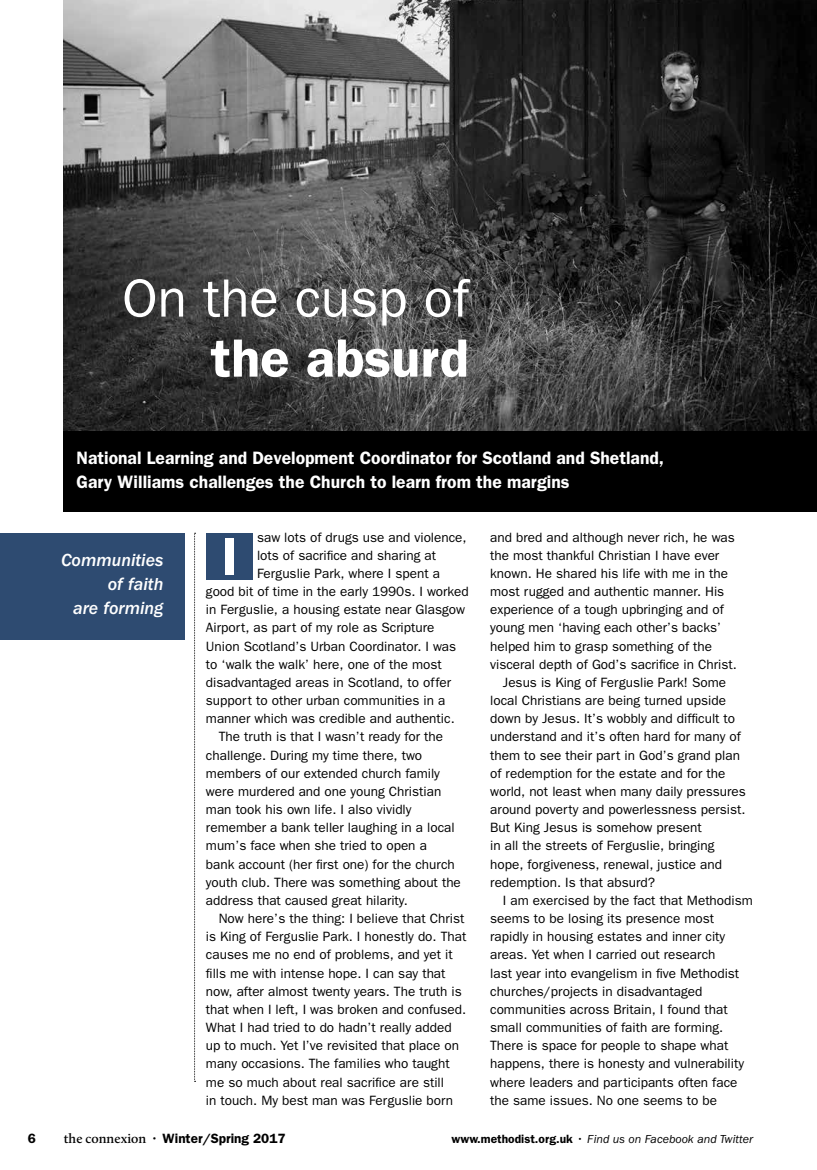
<style>
.page{position:relative;width:817px;height:1170px;background:#fff}
.page>*{position:absolute;margin:0;border:0;box-sizing:border-box;transform-origin:0 0}
.t1{font:54px "Franklin Gothic";color:#fff}
.t2{font:600 54px "Franklin Gothic";color:#fff}
.t3{font:600 18px/24px "Franklin Gothic";color:#fff}
.t4{font:italic 500 18px/24px "Franklin Gothic";color:#fff;text-align:right}
.t5{font:13.5px "Franklin Gothic";color:#000}
.t6{font:600 13.5px "Franklin Gothic";color:#000}
.t7{font:italic 12px "Franklin Gothic";color:#000}
.s1{font-family:"Calluna"}
.s2{font-weight:400}
.s3{font-weight:600;font-style:normal}
.s4{font-style:normal}
</style>
<div class="page">
<svg style="left:194px;top:533px;width:1px;height:548px"></svg>
<div style="left:64px;top:409px;width:752px;height:102px;background:#000"></div>
<img style="left:64px;top:0;width:752px;height:431px">
<div style="left:206px;top:533px;width:47px;height:46px;background:#2e4b71"></div>
<div style="left:225px;top:538px;width:8px;height:36px;background:#fff"></div>
<div style="left:0;top:533px;width:185px;height:106px;background:#2e4b71"></div>
<h1 class="t1" style="left:122px;top:267px;width:348px">On the cusp of</h1>
<h1 class="t2" style="left:210px;top:326px;width:260px">the absurd</h1>
<h2 class="t3" style="left:77px;top:445px;width:589px">National Learning and Development Coordinator for Scotland and Shetland,<br>Gary Williams challenges the Church to learn from the margins</h2>
<h2 class="t4" style="left:61px;top:548px;width:104px">Communities of faith<br>are forming</h2>
<p class="t5" style="left:257px;top:529px;width:211px">saw lots of drugs use and violence,</p>
<p class="t5" style="left:257px;top:547px;width:181px">lots of sacrifice and sharing at</p>
<p class="t5" style="left:257px;top:565px;width:184px">Ferguslie Park, where I spent a</p>
<p class="t5" style="left:206px;top:583px;width:264px">good bit of time in the early 1990s. I worked</p>
<p class="t5" style="left:206px;top:601px;width:260px">in Ferguslie, a housing estate near Glasgow</p>
<p class="t5" style="left:206px;top:620px;width:230px">Airport, as part of my role as Scripture</p>
<p class="t5" style="left:206px;top:638px;width:252px">Union Scotland’s Urban Coordinator. I was</p>
<p class="t5" style="left:206px;top:656px;width:237px">to ‘walk the walk’ here, one of the most</p>
<p class="t5" style="left:206px;top:674px;width:246px">disadvantaged areas in Scotland, to offer</p>
<p class="t5" style="left:206px;top:692px;width:241px">support to other urban communities in a</p>
<p class="t5" style="left:206px;top:710px;width:250px">manner which was credible and authentic.</p>
<p class="t5" style="left:219px;top:729px;width:226px">The truth is that I wasn’t ready for the</p>
<p class="t5" style="left:206px;top:747px;width:218px">challenge. During my time there, two</p>
<p class="t5" style="left:206px;top:765px;width:235px">members of our extended church family</p>
<p class="t5" style="left:206px;top:783px;width:237px">were murdered and one young Christian</p>
<p class="t5" style="left:206px;top:801px;width:207px">man took his own life. I also vividly</p>
<p class="t5" style="left:206px;top:819px;width:250px">remember a bank teller laughing in a local</p>
<p class="t5" style="left:206px;top:838px;width:222px">mum’s face when she tried to open a</p>
<p class="t5" style="left:206px;top:856px;width:250px">bank account (her first one) for the church</p>
<p class="t5" style="left:206px;top:874px;width:256px">youth club. There was something about the</p>
<p class="t5" style="left:206px;top:892px;width:203px">address that caused great hilarity.</p>
<p class="t5" style="left:219px;top:910px;width:247px">Now here’s the thing: I believe that Christ</p>
<p class="t5" style="left:206px;top:928px;width:262px">is King of Ferguslie Park. I honestly do. That</p>
<p class="t5" style="left:206px;top:946px;width:248px">causes me no end of problems, and yet it</p>
<p class="t5" style="left:206px;top:965px;width:241px">fills me with intense hope. I can say that</p>
<p class="t5" style="left:206px;top:983px;width:257px">now, after almost twenty years. The truth is</p>
<p class="t5" style="left:206px;top:1001px;width:261px">that when I left, I was broken and confused.</p>
<p class="t5" style="left:206px;top:1019px;width:247px">What I had tried to do hadn’t really added</p>
<p class="t5" style="left:206px;top:1037px;width:254px">up to much. Yet I’ve revisited that place on</p>
<p class="t5" style="left:206px;top:1055px;width:245px">many occasions. The families who taught</p>
<p class="t5" style="left:206px;top:1074px;width:239px">me so much about real sacrifice are still</p>
<p class="t5" style="left:206px;top:1092px;width:249px">in touch. My best man was Ferguslie born</p>
<p class="t5" style="left:490px;top:529px;width:246px">and bred and although never rich, he was</p>
<p class="t5" style="left:490px;top:547px;width:230px">the most thankful Christian I have ever</p>
<p class="t5" style="left:490px;top:565px;width:239px">known. He shared his life with me in the</p>
<p class="t5" style="left:490px;top:583px;width:235px">most rugged and authentic manner. His</p>
<p class="t5" style="left:490px;top:602px;width:235px">experience of a tough upbringing and of</p>
<p class="t5" style="left:490px;top:620px;width:232px">young men ‘having each other’s backs’</p>
<p class="t5" style="left:490px;top:638px;width:223px">helped him to grasp something of the</p>
<p class="t5" style="left:490px;top:656px;width:248px">visceral depth of God’s sacrifice in Christ.</p>
<p class="t5" style="left:503px;top:674px;width:224px">Jesus is King of Ferguslie Park! Some</p>
<p class="t5" style="left:490px;top:692px;width:237px">local Christians are being turned upside</p>
<p class="t5" style="left:490px;top:710px;width:246px">down by Jesus. It’s wobbly and difficult to</p>
<p class="t5" style="left:490px;top:729px;width:252px">understand and it’s often hard for many of</p>
<p class="t5" style="left:490px;top:747px;width:251px">them to see their part in God’s grand plan</p>
<p class="t5" style="left:490px;top:765px;width:237px">of redemption for the estate and for the</p>
<p class="t5" style="left:490px;top:783px;width:257px">world, not least when many daily pressures</p>
<p class="t5" style="left:490px;top:801px;width:257px">around poverty and powerlessness persist.</p>
<p class="t5" style="left:490px;top:819px;width:213px">But King Jesus is somehow present</p>
<p class="t5" style="left:490px;top:838px;width:226px">in all the streets of Ferguslie, bringing</p>
<p class="t5" style="left:490px;top:856px;width:233px">hope, forgiveness, renewal, justice and</p>
<p class="t5" style="left:490px;top:874px;width:166px">redemption. Is that absurd?</p>
<p class="t5" style="left:503px;top:892px;width:251px">I am exercised by the fact that Methodism</p>
<p class="t5" style="left:490px;top:910px;width:225px">seems to be losing its presence most</p>
<p class="t5" style="left:490px;top:928px;width:236px">rapidly in housing estates and inner city</p>
<p class="t5" style="left:490px;top:947px;width:227px">areas. Yet when I carried out research</p>
<p class="t5" style="left:490px;top:965px;width:250px">last year into evangelism in five Methodist</p>
<p class="t5" style="left:490px;top:983px;width:214px">churches/projects in disadvantaged</p>
<p class="t5" style="left:490px;top:1001px;width:239px">communities across Britain, I found that</p>
<p class="t5" style="left:490px;top:1019px;width:234px">small communities of faith are forming.</p>
<p class="t5" style="left:490px;top:1037px;width:240px">There is space for people to shape what</p>
<p class="t5" style="left:490px;top:1055px;width:255px">happens, there is honesty and vulnerability</p>
<p class="t5" style="left:490px;top:1074px;width:249px">where leaders and participants often face</p>
<p class="t5" style="left:490px;top:1092px;width:228px">the same issues. No one seems to be</p>
<p class="t6" style="left:28px;top:1130px;width:10px">6</p>
<p class="t6" style="left:64px;top:1130px;width:223px"><span class="s1">the connexion</span> <span class="s2">•</span> Winter/Spring 2017</p>
<p class="t7" style="left:451px;top:1132px;width:303px"><span class="s3">www.methodist.org.uk</span> <span class="s4">•</span> Find us on Facebook and Twitter</p>
</div>
